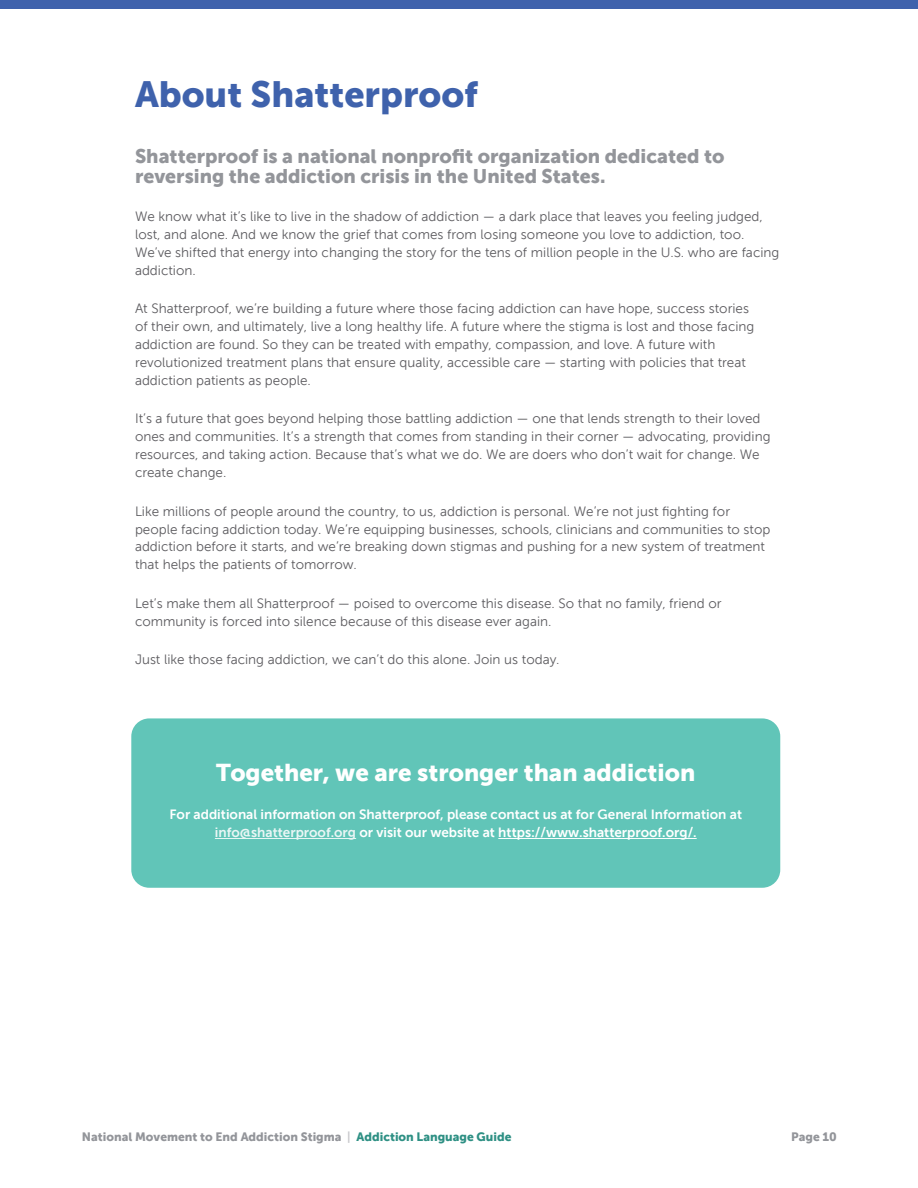
<style>
.page{position:relative;width:918px;height:1188px;background:#fff}
.page>*{position:absolute;margin:0;border:0;box-sizing:border-box;transform-origin:0 0}
.t1{font:36px "Museo Sans 900";color:#3f62ac}
.t2{font:24px "Museo Sans 900";color:#fff}
.t3{font:19.5px/19.5px "Museo Sans 900";color:#93959a}
.t4{font:13.5px/18px "Museo Sans 300";color:#5d5c60}
.t5{font:13.5px/18px "Museo Sans 700";color:#fff;text-align:center}
.t6{font:12px "Museo Sans 900";color:#93959a}
.s1{color:#eaf6f5}
.s2{font-family:"Museo Sans 700";color:#c6c7ca}
.s3{color:#2e9084}
</style>
<div class="page">
<div style="left:0;top:0;width:918px;height:9px;background:#3f62ac"></div>
<div style="left:131px;top:718px;width:649px;height:170px;background:#61c5b8;border-radius:18px"></div>
<hr style="left:215px;top:838px;width:141px;height:1px;background:#eaf6f5">
<hr style="left:498px;top:838px;width:199px;height:1px;background:#fff">
<h1 class="t1" style="left:135px;top:74px;width:345px">About Shatterproof</h1>
<h3 class="t3" style="left:135px;top:146px;width:591px">Shatterproof is a national nonprofit organization dedicated to reversing the addiction crisis in the United States.</h3>
<p class="t4" style="left:135px;top:207px;width:646px">We know what it’s like to live in the shadow of addiction — a dark place that leaves you feeling judged, lost, and alone. And we know the grief that comes from losing someone you love to addiction, too.<br>We’ve shifted that energy into changing the story for the tens of million people in the U.S. who are facing addiction.</p>
<p class="t4" style="left:135px;top:300px;width:621px">At Shatterproof, we’re building a future where those facing addiction can have hope, success stories of their own, and ultimately, live a long healthy life. A future where the stigma is lost and those facing addiction are found. So they can be treated with empathy, compassion, and love. A future with revolutionized treatment plans that ensure quality, accessible care — starting with policies that treat addiction patients as people.</p>
<p class="t4" style="left:135px;top:410px;width:637px">It’s a future that goes beyond helping those battling addiction — one that lends strength to their loved ones and communities. It’s a strength that comes from standing in their corner — advocating, providing resources, and taking action. Because that’s what we do. We are doers who don’t wait for change. We create change.</p>
<p class="t4" style="left:135px;top:502px;width:637px">Like millions of people around the country, to us, addiction is personal. We’re not just fighting for people facing addiction today. We’re equipping businesses, schools, clinicians and communities to stop addiction before it starts, and we’re breaking down stigmas and pushing for a new system of treatment that helps the patients of tomorrow.</p>
<p class="t4" style="left:135px;top:594px;width:588px">Let’s make them all Shatterproof — poised to overcome this disease. So that no family, friend or community is forced into silence because of this disease ever again.</p>
<p class="t4" style="left:135px;top:650px;width:426px">Just like those facing addiction, we can’t do this alone. Join us today.</p>
<h2 class="t2" style="left:216px;top:759px;width:481px">Together, we are stronger than addiction</h2>
<p class="t5" style="left:169px;top:806px;width:574px">For additional information on Shatterproof, please contact us at for General Information at <span class="s1">info@shatterproof.org</span> or visit our website at https://www.shatterproof.org/.</p>
<p class="t6" style="left:82px;top:1130px;width:431px">National Movement to End Addiction Stigma <span class="s2">|</span> <span class="s3">Addiction Language Guide</span></p>
<p class="t6" style="left:791px;top:1130px;width:47px">Page 10</p>
</div>
